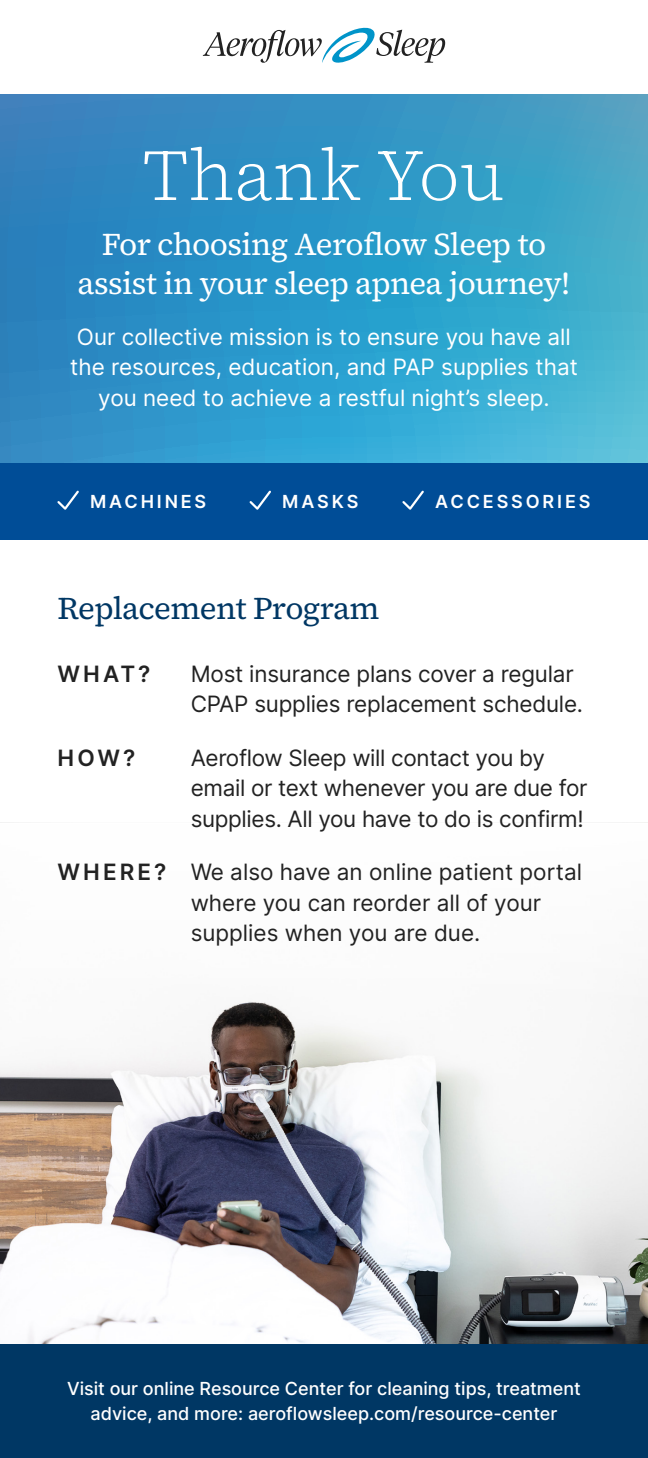
<style>
.page{position:relative;width:648px;height:1458px;background:#fff}
.page>*{position:absolute;margin:0;border:0;box-sizing:border-box;transform-origin:0 0}
.t1{font:300 72px "Source Serif 4";color:#fff}
.t2{font:31.5px/39.4px "Source Serif 4";letter-spacing:-.02em;color:#fff;text-align:center}
.t3{font:31.5px "Source Serif 4";letter-spacing:-.02em;color:#003764}
.t4{font:22.5px/30.4px "Inter";letter-spacing:-.01em;color:#222}
.t5{font:22.5px/30.4px "Inter";color:#fff;text-align:center}
.t6{font:600 22.5px "Inter";letter-spacing:.135em;color:#222}
.t7{font:500 18px/24.3px "Inter";color:#fff;text-align:center}
.t8{font:600 18px "Inter";letter-spacing:.16em;color:#fff}
.s1{font-weight:600}
</style>
<div class="page">
<img style="left:0;top:1014px;width:648px;height:330px">
<svg style="left:0;top:94px;width:648px;height:369px;background:#3399c8"></svg>
<div style="left:0;top:463px;width:648px;height:77px;background:#004d97"></div>
<div style="left:0;top:1344px;width:648px;height:114px;background:#003764"></div>
<svg style="left:203px;top:27px;width:242px;height:36px"></svg>
<svg style="left:57px;top:490px;width:22px;height:20px"></svg>
<svg style="left:402px;top:490px;width:22px;height:20px"></svg>
<svg style="left:249px;top:490px;width:22px;height:20px"></svg>
<h1 class="t1" style="left:143px;top:130px;width:364px">Thank You</h1>
<h2 class="t2" style="left:78px;top:225px;width:494px">For choosing Aeroflow Sleep to assist in your sleep apnea journey!</h2>
<p class="t5" style="left:70px;top:321px;width:510px">Our collective mission is to ensure you have all the resources, education, and PAP supplies that you need to achieve a restful night’s sleep.</p>
<p class="t8" style="left:90px;top:488px;width:118px">MACHINES</p>
<p class="t8" style="left:282px;top:488px;width:78px">MASKS</p>
<p class="t8" style="left:435px;top:488px;width:157px">ACCESSORIES</p>
<h2 class="t3" style="left:57px;top:587px;width:324px">Replacement Program</h2>
<p class="t6" style="left:58px;top:657px;width:94px">WHAT?</p>
<p class="t4" style="left:191px;top:658px;width:394px">Most insurance plans cover a regular<br>CPAP supplies replacement schedule.</p>
<p class="t6" style="left:58px;top:741px;width:79px">HOW?</p>
<p class="t4" style="left:191px;top:742px;width:398px">Aeroflow Sleep will contact you by email or text whenever you are due for supplies. All you have to do is confirm!</p>
<p class="t4" style="left:191px;top:856px;width:393px;text-indent:-133px"><span class="s1">WHERE?</span> We also have an online patient portal where you can reorder all of your supplies when you are due.</p>
<p class="t7" style="left:67px;top:1376px;width:515px">Visit our online Resource Center for cleaning tips, treatment advice, and more: aeroflowsleep.com/resource-center</p>
</div>
